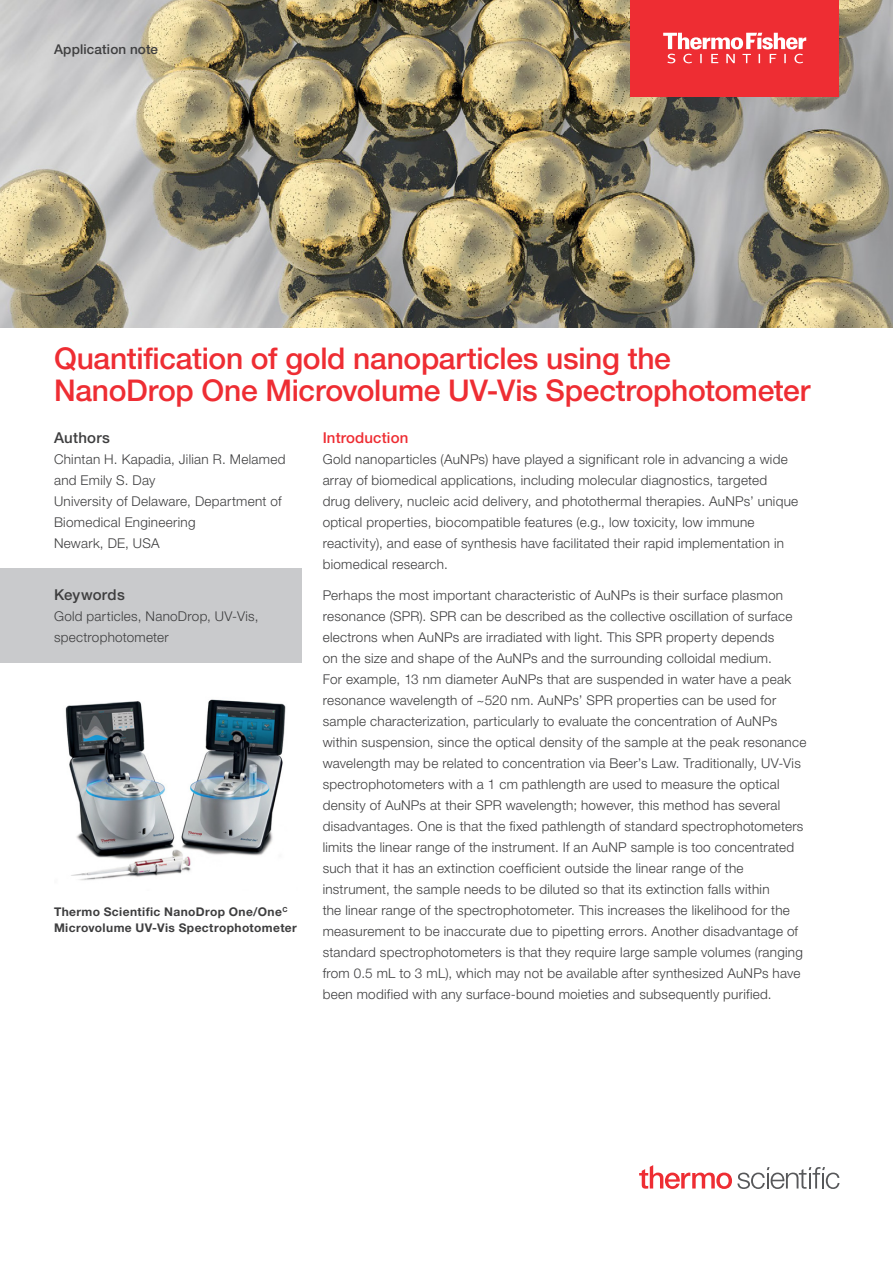
<style>
.page{position:relative;width:893px;height:1263px;background:#fff}
.page>*{position:absolute;margin:0;border:0;box-sizing:border-box;transform-origin:0 0}
.t1{font:500 30px/31.5px "Helvetica Neue LTW1 G";letter-spacing:-.01em;color:#ee2d33}
.t2{font:500 15px "Helvetica Neue LTW1 G";letter-spacing:.02em;color:#3e3e3f}
.t3{font:500 15px "Helvetica Neue LTW1 G";letter-spacing:.01em;color:#ee2d33}
.t4{font:300 13.5px/21px "Helvetica Neue LTW1 G";letter-spacing:.02em;color:#3e3e3f}
.t5{font:500 13.5px "Helvetica Neue LTW1 G";letter-spacing:.01em;color:#3e3e3f}
.t6{font:700 12px/15.8px "Helvetica Neue LTW1 G";letter-spacing:.035em;color:#3e3e3f}
</style>
<div class="page">
<img style="left:0;top:0;width:893px;height:327px">
<div style="left:0;top:568px;width:302px;height:95px;background:#c9cacc"></div>
<img style="left:65px;top:699px;width:221px;height:182px">
<div style="left:630px;top:0;width:209px;height:96px;background:#ee2d33"></div>
<svg style="left:663px;top:33px;width:143px;height:30px"></svg>
<svg style="left:639px;top:1165px;width:200px;height:24px"></svg>
<p class="t5" style="left:54px;top:41px;width:106px">Application note</p>
<h1 class="t1" style="left:54px;top:343px;width:758px">Quantification of gold nanoparticles using the<br>NanoDrop One Microvolume UV-Vis Spectrophotometer</h1>
<p class="t2" style="left:54px;top:428px;width:58px">Authors</p>
<p class="t4" style="left:54px;top:448px;width:233px">Chintan H. Kapadia, Jilian R. Melamed and Emily S. Day<br>University of Delaware, Department of<br>Biomedical Engineering<br>Newark, DE, USA</p>
<p class="t2" style="left:54px;top:586px;width:72px">Keywords</p>
<p class="t4" style="left:54px;top:606px;width:206px">Gold particles, NanoDrop, UV-Vis, spectrophotometer</p>
<p class="t6" style="left:54px;top:904px;width:244px">Thermo Scientific NanoDrop One/One<sup>C<br></sup>Microvolume UV-Vis Spectrophotometer</p>
<p class="t3" style="left:323px;top:428px;width:87px">Introduction</p>
<p class="t4" style="left:323px;top:448px;width:477px">Gold nanoparticles (AuNPs) have played a significant role in advancing a wide array of biomedical applications, including molecular diagnostics, targeted drug delivery, nucleic acid delivery, and photothermal therapies. AuNPs’ unique optical properties, biocompatible features (e.g., low toxicity, low immune reactivity), and ease of synthesis have facilitated their rapid implementation in biomedical research.</p>
<p class="t4" style="left:323px;top:585px;width:485px">Perhaps the most important characteristic of AuNPs is their surface plasmon resonance (SPR). SPR can be described as the collective oscillation of surface electrons when AuNPs are irradiated with light. This SPR property depends<br>on the size and shape of the AuNPs and the surrounding colloidal medium.<br>For example, 13 nm diameter AuNPs that are suspended in water have a peak resonance wavelength of ~520 nm. AuNPs’ SPR properties can be used for sample characterization, particularly to evaluate the concentration of AuNPs within suspension, since the optical density of the sample at the peak resonance wavelength may be related to concentration via Beer’s Law. Traditionally, UV-Vis spectrophotometers with a 1 cm pathlength are used to measure the optical density of AuNPs at their SPR wavelength; however, this method has several disadvantages. One is that the fixed pathlength of standard spectrophotometers limits the linear range of the instrument. If an AuNP sample is too concentrated such that it has an extinction coefficient outside the linear range of the instrument, the sample needs to be diluted so that its extinction falls within<br>the linear range of the spectrophotometer. This increases the likelihood for the measurement to be inaccurate due to pipetting errors. Another disadvantage of standard spectrophotometers is that they require large sample volumes (ranging from 0.5 mL to 3 mL), which may not be available after synthesized AuNPs have been modified with any surface-bound moieties and subsequently purified.</p>
</div>
